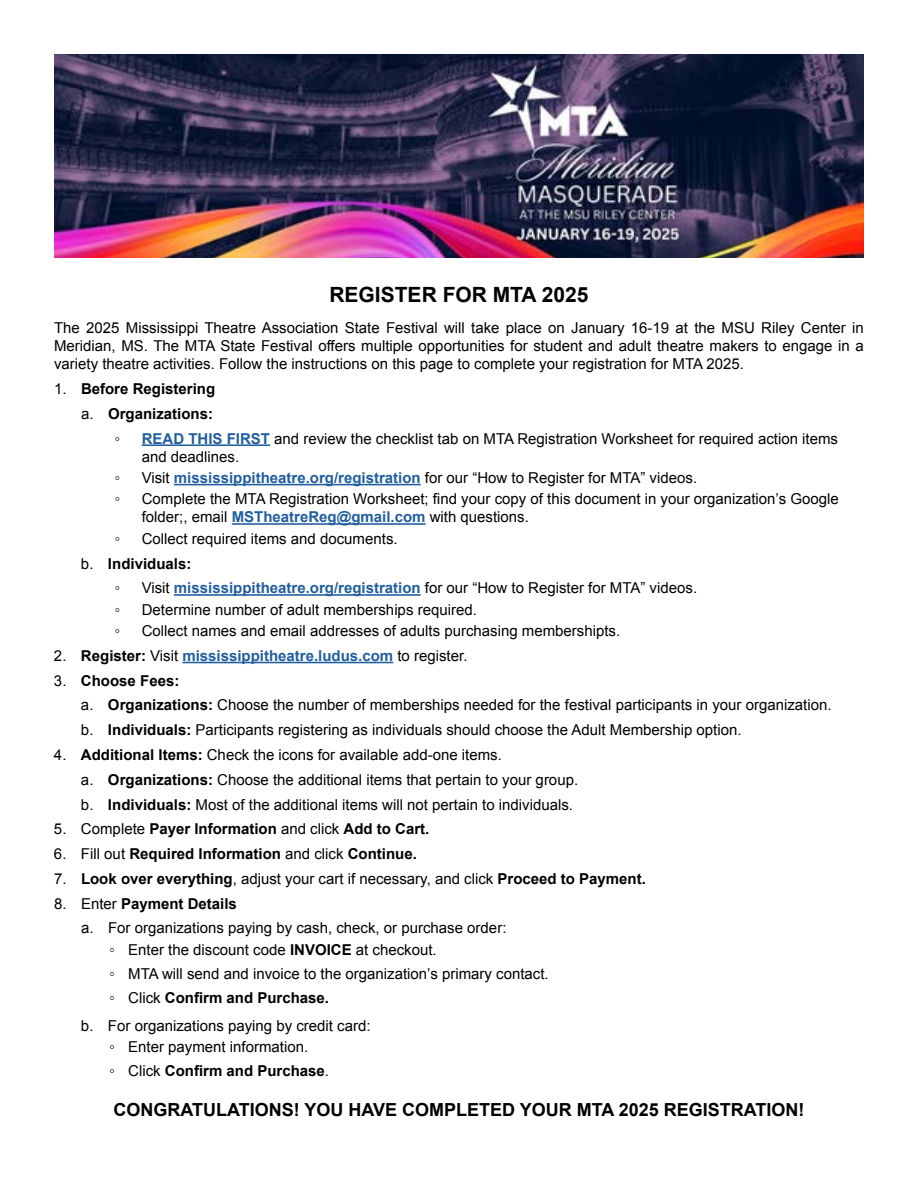
<style>
.page{position:relative;width:918px;height:1188px;background:#fff}
.page>*{position:absolute;margin:0;border:0;box-sizing:border-box;transform-origin:0 0}
.t1{font:700 21px "Arial";color:#000}
.t2{font:700 18px "Arial";color:#000}
.t3{font:15px/24.8px "Arial";color:#000}
.t4{font:700 15px "Arial";color:#000}
.t5{font:700 15px "Arial";color:#215e9e}
.s1{font-weight:400}
.s2{font-weight:700;color:#215e9e}
.s3{font-weight:400;color:#000}
.s4{color:#000}
.s5{font-weight:700}
</style>
<div class="page">
<img style="left:54px;top:54px;width:810px;height:203px">
<hr style="left:142px;top:444px;width:128px;height:2px;background:#215e9e">
<hr style="left:174px;top:484px;width:247px;height:1px;background:#215e9e">
<hr style="left:232px;top:523px;width:194px;height:2px;background:#215e9e">
<hr style="left:174px;top:594px;width:247px;height:2px;background:#215e9e">
<hr style="left:182px;top:662px;width:211px;height:1px;background:#215e9e">
<h1 class="t1" style="left:329px;top:281px;width:261px">REGISTER FOR MTA 2025</h1>
<p class="t3" style="left:54px;top:319px;width:811px;line-height:18px;text-align:justify">The 2025 Mississippi Theatre Association State Festival will take place on January 16-19 at the MSU Riley Center in Meridian, MS. The MTA State Festival offers multiple opportunities for student and adult theatre makers to engage in a variety theatre activities. Follow the instructions on this page to complete your registration for MTA 2025.</p>
<p class="t4" style="left:54px;top:379px;width:163px"><span class="s1">1.</span> Before Registering</p>
<p class="t4" style="left:81px;top:404px;width:134px"><span class="s1">a.</span> Organizations:</p>
<p class="t3" style="left:115px;top:426px;width:7px">◦</p>
<p class="t3" style="left:142px;top:430px;width:698px;line-height:18px"><span class="s2">READ THIS FIRST</span> and review the checklist tab on MTA Registration Worksheet for required action items and deadlines.</p>
<p class="t3" style="left:115px;top:466px;width:7px">◦</p>
<p class="t3" style="left:142px;top:466px;width:557px">Visit <span class="s2">mississippitheatre.org/registration</span> for our “How to Register for MTA” videos.</p>
<p class="t3" style="left:115px;top:487px;width:7px">◦</p>
<p class="t3" style="left:142px;top:490px;width:699px;line-height:18px">Complete the MTA Registration Worksheet; find your copy of this document in your organization’s Google folder;, email <span class="s2">MSTheatreReg@gmail.com</span> with questions.</p>
<p class="t3" style="left:115px;top:526px;width:7px">◦</p>
<p class="t3" style="left:142px;top:526px;width:257px">Collect required items and documents.</p>
<p class="t4" style="left:81px;top:553px;width:112px"><span class="s1">b.</span> Individuals:</p>
<p class="t3" style="left:115px;top:576px;width:7px">◦</p>
<p class="t3" style="left:142px;top:576px;width:557px">Visit <span class="s2">mississippitheatre.org/registration</span> for our “How to Register for MTA” videos.</p>
<p class="t3" style="left:115px;top:597px;width:7px">◦</p>
<p class="t3" style="left:142px;top:597px;width:337px">Determine number of adult memberships required.</p>
<p class="t3" style="left:115px;top:619px;width:7px">◦</p>
<p class="t3" style="left:142px;top:619px;width:480px">Collect names and email addresses of adults purchasing membershipts.</p>
<p class="t5" style="left:54px;top:646px;width:415px"><span class="s3">2.</span> <span class="s4">Register:</span> <span class="s3">Visit</span> mississippitheatre.ludus.com <span class="s3">to register.</span></p>
<p class="t3" style="left:81px;top:668px;width:752px;text-indent:-27px">3. <span class="s5">Choose Fees:<br></span>a. <span class="s5">Organizations:</span> Choose the number of memberships needed for the festival participants in your organization. b. <span class="s5">Individuals:</span> Participants registering as individuals should choose the Adult Membership option.</p>
<p class="t3" style="left:81px;top:743px;width:499px;text-indent:-27px">4. <span class="s5">Additional Items:</span> Check the icons for available add-one items.<br>a. <span class="s5">Organizations:</span> Choose the additional items that pertain to your group. b. <span class="s5">Individuals:</span> Most of the additional items will not pertain to individuals.</p>
<p class="t4" style="left:54px;top:819px;width:377px"><span class="s1">5. Complete</span> Payer Information <span class="s1">and click</span> Add to Cart.</p>
<p class="t4" style="left:54px;top:844px;width:364px"><span class="s1">6. Fill out</span> Required Information <span class="s1">and click</span> Continue.</p>
<p class="t3" style="left:54px;top:866px;width:593px">7. <span class="s5">Look over everything</span>, adjust your cart if necessary, and click <span class="s5">Proceed to Payment.</span></p>
<p class="t3" style="left:81px;top:891px;width:427px;text-indent:-27px">8. Enter <span class="s5">Payment Details<br></span>a. For organizations paying by cash, check, or purchase order:</p>
<p class="t3" style="left:109px;top:938px;width:441px;line-height:24px">◦ Enter the discount code <span class="s5">INVOICE</span> at checkout.<br>◦ MTA will send and invoice to the organization’s primary contact. ◦ Click <span class="s5">Confirm and Purchase.</span></p>
<p class="t3" style="left:109px;top:1015px;width:263px;line-height:21.5px;text-indent:-28px">b. For organizations paying by credit card: ◦ Enter payment information.</p>
<p class="t4" style="left:109px;top:1061px;width:221px"><span class="s1">◦ Click</span> Confirm and Purchase<span class="s1">.</span></p>
<p class="t2" style="left:113px;top:1097px;width:693px">CONGRATULATIONS! YOU HAVE COMPLETED YOUR MTA 2025 REGISTRATION!</p>
</div>
